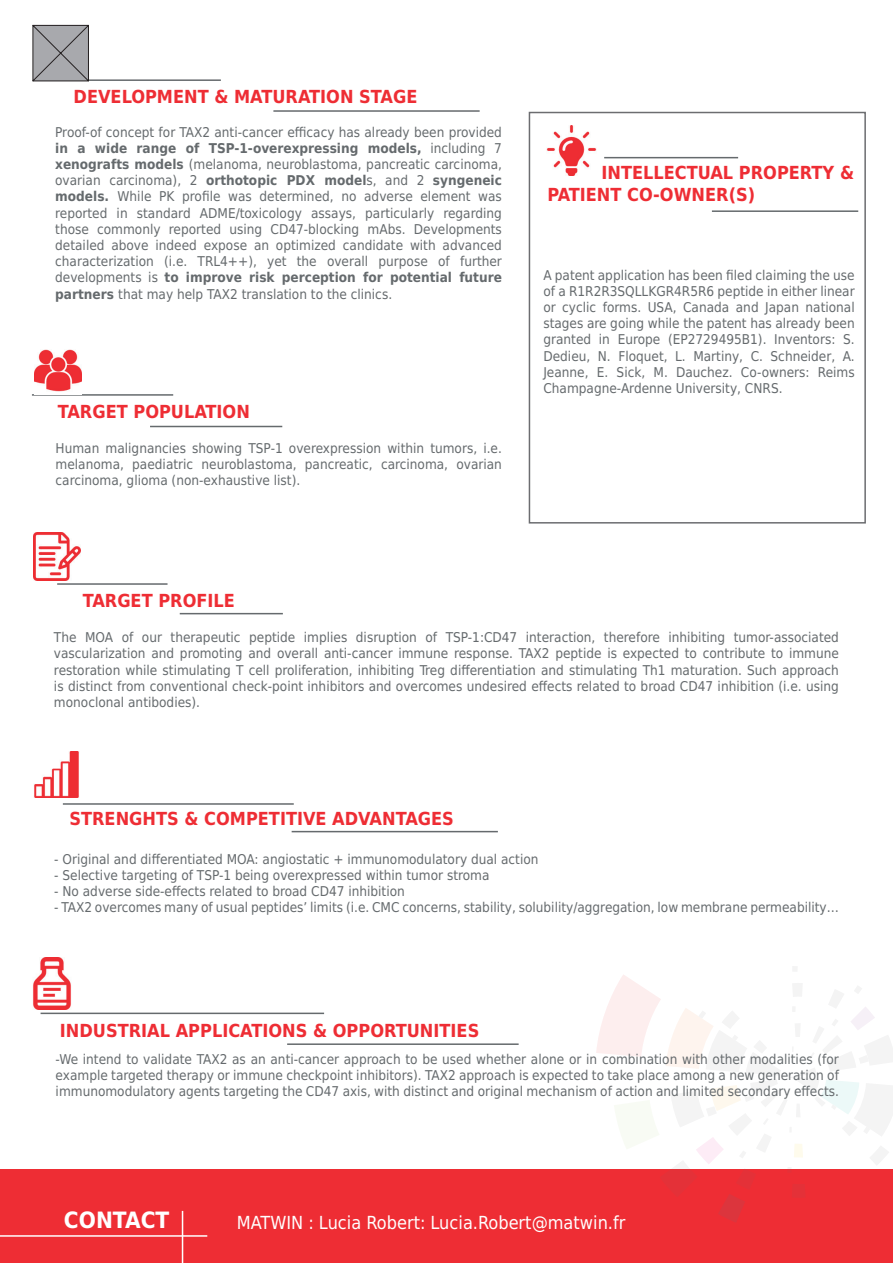
<style>
.page{position:relative;width:893px;height:1263px;background:#fff}
.page>*{position:absolute;margin:0;border:0;box-sizing:border-box;transform-origin:0 0}
.t1{font:700 22.5px "DejaVu Sans Condensed";color:#fff}
.t2{font:700 18px/21.6px "DejaVu Sans Condensed";color:#ee2d34}
.t3{font:18px "DejaVu Sans Condensed";color:#fff}
.t4{font:13.5px/16.2px "DejaVu Sans Condensed";color:#656a6d;text-align:justify}
.s1{font-weight:700}
</style>
<div class="page">
<div style="left:0;top:1169px;width:893px;height:94px;background:#ee2d34"></div>
<hr style="left:604px;top:157px;width:134px;height:1px;background:#656a6d">
<hr style="left:712px;top:210px;width:146px;height:2px;background:#656a6d">
<hr style="left:54px;top:79px;width:167px;height:2px;background:#656a6d">
<hr style="left:273px;top:110px;width:207px;height:2px;background:#656a6d">
<svg style="left:32px;top:25px;width:57px;height:57px;background:#9a9a9e"></svg>
<hr style="left:63px;top:803px;width:231px;height:2px;background:#656a6d">
<hr style="left:292px;top:831px;width:206px;height:1px;background:#656a6d">
<img style="left:34px;top:752px;width:45px;height:46px">
<hr style="left:41px;top:1012px;width:283px;height:2px;background:#656a6d">
<hr style="left:287px;top:1043px;width:232px;height:2px;background:#656a6d">
<img style="left:33px;top:957px;width:38px;height:52px">
<hr style="left:57px;top:583px;width:111px;height:2px;background:#656a6d">
<hr style="left:180px;top:613px;width:103px;height:1px;background:#656a6d">
<img style="left:33px;top:533px;width:48px;height:47px">
<hr style="left:32px;top:394px;width:141px;height:2px;background:#656a6d">
<hr style="left:150px;top:426px;width:132px;height:1px;background:#656a6d">
<img style="left:34px;top:349px;width:47px;height:43px">
<svg style="left:596px;top:966px;width:297px;height:256px"></svg>
<hr style="left:182px;top:1211px;width:1px;height:52px;background:#fff">
<hr style="left:0;top:1235px;width:207px;height:2px;background:#fff">
<div style="left:529px;top:112px;width:337px;height:412px;border:2px solid #6c6d70"></div>
<img style="left:547px;top:125px;width:50px;height:51px">
<h2 class="t2" style="left:74px;top:86px;width:345px">DEVELOPMENT &amp; MATURATION STAGE</h2>
<p class="t4" style="left:55px;top:123px;width:448px">Proof-of concept for TAX2 anti-cancer efficacy has already been provided <span class="s1">in a wide range of TSP-1-overexpressing models,</span> including 7 <span class="s1">xenografts models</span> (melanoma, neuroblastoma, pancreatic carcinoma, ovarian carcinoma), 2 <span class="s1">orthotopic PDX model</span>s, and 2 <span class="s1">syngeneic models.</span> While PK profile was determined, no adverse element was reported in standard ADME/toxicology assays, particularly regarding those commonly reported using CD47-blocking mAbs. Developments detailed above indeed expose an optimized candidate with advanced characterization (i.e. TRL4++), yet the overall purpose of further developments is <span class="s1">to improve risk perception for potential future partners</span> that may help TAX2 translation to the clinics.</p>
<h2 class="t2" style="left:58px;top:400px;width:194px">TARGET POPULATION</h2>
<p class="t4" style="left:56px;top:439px;width:448px">Human malignancies showing TSP-1 overexpression within tumors, i.e. melanoma, paediatric neuroblastoma, pancreatic, carcinoma, ovarian carcinoma, glioma (non-exhaustive list).</p>
<h2 class="t2" style="left:547px;top:162px;width:308px;text-indent:54px">INTELLECTUAL PROPERTY &amp;<br>PATIENT CO-OWNER(S)</h2>
<p class="t4" style="left:543px;top:266px;width:313px">A patent application has been filed claiming the use of a R1R2R3SQLLKGR4R5R6 peptide in either linear or cyclic forms. USA, Canada and Japan national stages are going while the patent has already been granted in Europe (EP2729495B1). Inventors: S.<br>Dedieu, N. Floquet, L. Martiny, C. Schneider, A.<br>Jeanne, E. Sick, M. Dauchez. Co-owners: Reims Champagne-Ardenne University, CNRS.</p>
<h2 class="t2" style="left:83px;top:589px;width:154px">TARGET PROFILE</h2>
<p class="t4" style="left:54px;top:628px;width:786px">The MOA of our therapeutic peptide implies disruption of TSP-1:CD47 interaction, therefore inhibiting tumor-associated vascularization and promoting and overall anti-cancer immune response. TAX2 peptide is expected to contribute to immune restoration while stimulating T cell proliferation, inhibiting Treg differentiation and stimulating Th1 maturation. Such approach is distinct from conventional check-point inhibitors and overcomes undesired effects related to broad CD47 inhibition (i.e. using monoclonal antibodies).</p>
<h2 class="t2" style="left:69px;top:807px;width:386px">STRENGHTS &amp; COMPETITIVE ADVANTAGES</h2>
<p class="t4" style="left:54px;top:850px;width:486px">- Original and differentiated MOA: angiostatic + immunomodulatory dual action</p>
<p class="t4" style="left:54px;top:866px;width:437px">- Selective targeting of TSP-1 being overexpressed within tumor stroma</p>
<p class="t4" style="left:54px;top:883px;width:352px">- No adverse side-effects related to broad CD47 inhibition</p>
<p class="t4" style="left:54px;top:899px;width:786px">- TAX2 overcomes many of usual peptides’ limits (i.e. CMC concerns, stability, solubility/aggregation, low membrane permeability…</p>
<h2 class="t2" style="left:60px;top:1019px;width:421px">INDUSTRIAL APPLICATIONS &amp; OPPORTUNITIES</h2>
<p class="t4" style="left:56px;top:1050px;width:785px">-We intend to validate TAX2 as an anti-cancer approach to be used whether alone or in combination with other modalities (for example targeted therapy or immune checkpoint inhibitors). TAX2 approach is expected to take place among a new generation of immunomodulatory agents targeting the CD47 axis, with distinct and original mechanism of action and limited secondary effects.</p>
<h1 class="t1" style="left:64px;top:1201px;width:107px">CONTACT</h1>
<h2 class="t3" style="left:237px;top:1207px;width:390px">MATWIN : Lucia Robert: Lucia.Robert@matwin.fr</h2>
</div>
